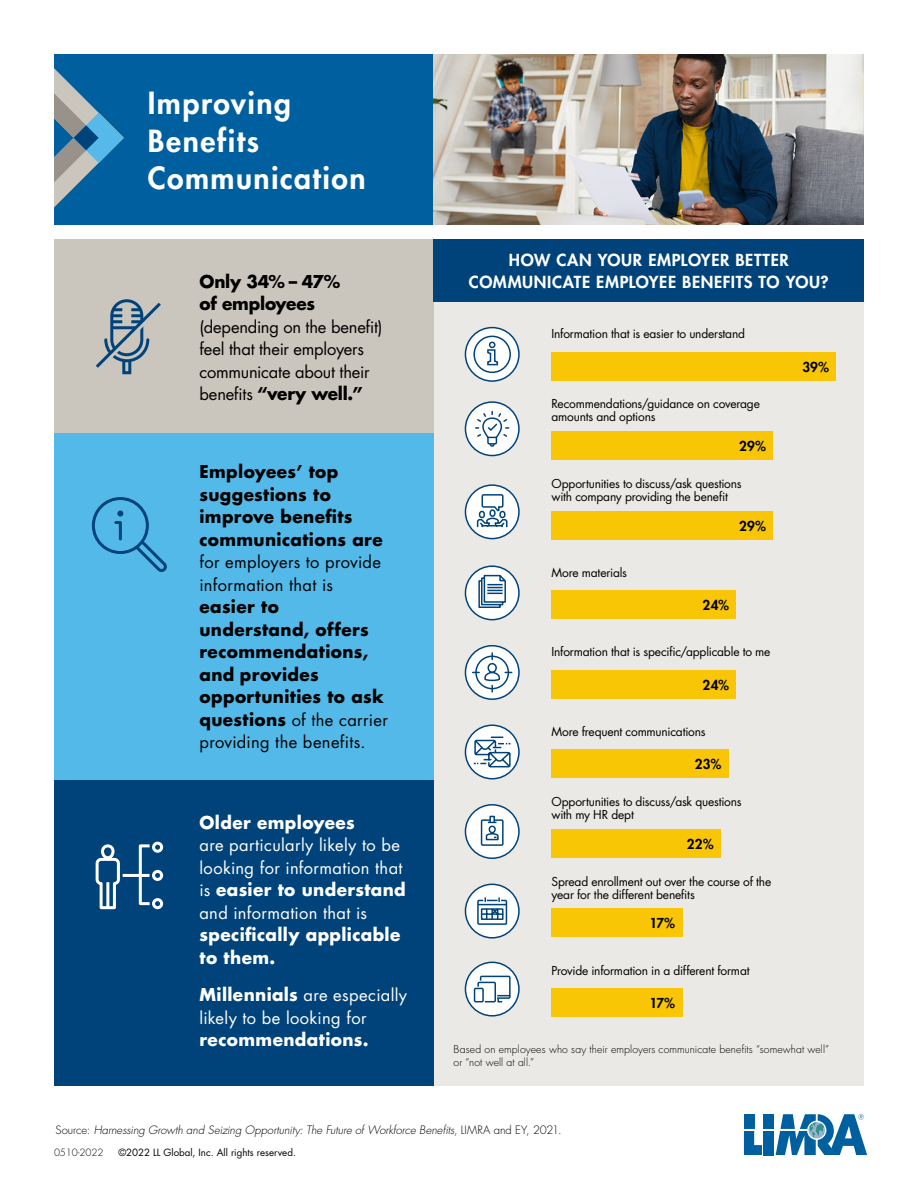
<style>
.page{position:relative;width:918px;height:1188px;background:#fff}
.page>*{position:absolute;margin:0;border:0;box-sizing:border-box;transform-origin:0 0}
.t1{font:800 29.7px/37.5px "Futura Std";letter-spacing:.05em;color:#fff}
.t2{font:700 17.25px/22.5px "Futura Std";letter-spacing:.02em;color:#000}
.t3{font:700 17.25px/22.5px "Futura Std";letter-spacing:.025em;color:#fff}
.t4{font:700 17.25px/22.5px "Futura Std";letter-spacing:-.015em;color:#000}
.t5{font:16.5px/22.5px "Futura Std";letter-spacing:.02em;color:#fff}
.t6{font:16.5px/22.5px "Futura Std";letter-spacing:.005em;color:#000}
.t7{font:16.5px/22.5px "Futura Std";letter-spacing:-.015em;color:#000}
.t8{font:800 16.2px/21.8px "Futura Std";letter-spacing:.035em;color:#fff;text-align:center}
.t9{font:800 13.35px "Futura Std";letter-spacing:.015em;color:#000}
.t10{font:12px/13.5px "Futura Std";letter-spacing:-.015em;color:#000}
.t11{font:italic 300 11.25px "Futura Std";color:#000}
.t12{font:300 10.5px/13.5px "Futura Std";letter-spacing:.01em;color:#000}
.t13{font:9.75px "Futura Std";color:#000}
.t14{font:300 9.75px "Futura Std";letter-spacing:-.01em;color:#000}
.s1{font-weight:400;font-size:16.5px}
.s2{font-weight:700;font-size:17.25px}
.s3{font-style:normal}
</style>
<div class="page">
<div style="left:54px;top:239px;width:810px;height:847px;background:#ebe9e5"></div>
<div style="left:54px;top:54px;width:560px;height:171px;background:#005f9e"></div>
<svg style="left:54px;top:68px;width:70px;height:140px"></svg>
<svg style="left:744px;top:1131px;width:18px;height:24px"></svg>
<div style="left:744px;top:1114px;width:10px;height:15px;background:#005f9e"></div>
<div style="left:764px;top:1114px;width:10px;height:15px;background:#005f9e"></div>
<div style="left:764px;top:1131px;width:10px;height:24px;background:#005f9e"></div>
<svg style="left:776px;top:1114px;width:91px;height:41px"></svg>
<img style="left:434px;top:54px;width:430px;height:171px">
<div style="left:54px;top:239px;width:380px;height:195px;background:#cbc6bd"></div>
<div style="left:54px;top:775px;width:380px;height:311px;background:#00437b"></div>
<div style="left:54px;top:433px;width:380px;height:347px;background:#52b9e9"></div>
<div style="left:434px;top:239px;width:430px;height:63px;background:#00437b"></div>
<div style="left:551px;top:352px;width:285px;height:28px;background:#f9c606"></div>
<div style="left:551px;top:431px;width:222px;height:29px;background:#f9c606"></div>
<div style="left:551px;top:511px;width:222px;height:28px;background:#f9c606"></div>
<div style="left:551px;top:909px;width:132px;height:28px;background:#f9c606"></div>
<div style="left:551px;top:590px;width:185px;height:28px;background:#f9c606"></div>
<div style="left:551px;top:749px;width:178px;height:29px;background:#f9c606"></div>
<div style="left:551px;top:670px;width:185px;height:28px;background:#f9c606"></div>
<div style="left:551px;top:829px;width:170px;height:28px;background:#f9c606"></div>
<div style="left:551px;top:988px;width:132px;height:29px;background:#f9c606"></div>
<div style="left:465px;top:566px;width:54px;height:54px;background:#fff;border-radius:50%"></div>
<div style="left:465px;top:565px;width:55px;height:55px;border:2px solid #00437b;border-radius:50%"></div>
<svg style="left:465px;top:725px;width:54px;height:54px"></svg>
<div style="left:465px;top:725px;width:55px;height:54px;border:2px solid #00437b;border-radius:50%"></div>
<svg style="left:465px;top:646px;width:54px;height:53px"></svg>
<div style="left:465px;top:645px;width:55px;height:55px;border:2px solid #00437b;border-radius:50%"></div>
<div style="left:465px;top:805px;width:54px;height:53px;background:#fff;border-radius:50%"></div>
<div style="left:465px;top:804px;width:55px;height:55px;border:2px solid #00437b;border-radius:50%"></div>
<div style="left:465px;top:884px;width:54px;height:54px;background:#fff;border-radius:50%"></div>
<div style="left:465px;top:884px;width:55px;height:55px;border:2px solid #00437b;border-radius:50%"></div>
<div style="left:465px;top:962px;width:54px;height:54px;background:#fff;border-radius:50%"></div>
<div style="left:465px;top:962px;width:55px;height:55px;border:2px solid #00437b;border-radius:50%"></div>
<svg style="left:465px;top:402px;width:54px;height:54px"></svg>
<div style="left:465px;top:401px;width:55px;height:55px;border:2px solid #00437b;border-radius:50%"></div>
<div style="left:465px;top:485px;width:54px;height:54px;background:#fff;border-radius:50%"></div>
<div style="left:465px;top:484px;width:55px;height:55px;border:2px solid #00437b;border-radius:50%"></div>
<svg style="left:465px;top:328px;width:54px;height:53px"></svg>
<div style="left:465px;top:327px;width:55px;height:55px;border:2px solid #00437b;border-radius:50%"></div>
<svg style="left:473px;top:335px;width:39px;height:39px;background:#cfdbe6"></svg>
<svg style="left:474px;top:410px;width:36px;height:38px"></svg>
<svg style="left:476px;top:494px;width:32px;height:34px"></svg>
<svg style="left:478px;top:574px;width:28px;height:34px"></svg>
<svg style="left:473px;top:653px;width:39px;height:39px;background:#cedbe5"></svg>
<div style="left:481px;top:819px;width:23px;height:27px;border:2px solid #00437b"></div>
<div style="left:489px;top:816px;width:6px;height:7px;border:2px solid #00437b"></div>
<svg style="left:485px;top:822px;width:14px;height:19px"></svg>
<svg style="left:477px;top:898px;width:31px;height:27px"></svg>
<svg style="left:472px;top:736px;width:40px;height:32px"></svg>
<svg style="left:473px;top:975px;width:38px;height:28px"></svg>
<svg style="left:95px;top:299px;width:66px;height:76px"></svg>
<div style="left:101px;top:844px;width:14px;height:15px;border:3px solid #fff;border-radius:50%"></div>
<div style="left:96px;top:858px;width:24px;height:27px;border:3px solid #fff;border-radius:4px"></div>
<svg style="left:122px;top:841px;width:42px;height:69px"></svg>
<div style="left:139px;top:844px;width:12px;height:61px;border:3px solid #fff"></div>
<hr style="left:106px;top:882px;width:3px;height:26px;background:#fff">
<svg style="left:91px;top:497px;width:76px;height:75px"></svg>
<h1 class="t1" style="left:148px;top:85px;width:219px">Improving<br>Benefits<br>Communication</h1>
<h2 class="t4" style="left:200px;top:270px;width:142px">Only 34% – 47% of employees</h2>
<h3 class="t7" style="left:199px;top:315px;width:184px">(depending on the benefit) feel that their employers communicate about their</h3>
<h2 class="t4" style="left:199px;top:382px;width:165px"><span class="s1">benefits</span> “very well.”</h2>
<h2 class="t2" style="left:200px;top:461px;width:185px">Employees’ top suggestions to improve benefits communications are</h2>
<h3 class="t6" style="left:200px;top:551px;width:183px">for employers to provide information that is</h3>
<h2 class="t2" style="left:200px;top:596px;width:186px">easier to understand, offers recommendations, and provides opportunities to ask</h2>
<h3 class="t6" style="left:200px;top:709px;width:190px"><span class="s2">questions</span> of the carrier providing the benefits.</h3>
<h2 class="t3" style="left:200px;top:811px;width:157px">Older employees</h2>
<h3 class="t5" style="left:200px;top:834px;width:205px">are particularly likely to be looking for information that</h3>
<h2 class="t3" style="left:200px;top:878px;width:208px"><span class="s1">is</span> easier to understand</h2>
<h3 class="t5" style="left:200px;top:902px;width:169px">and information that is</h3>
<h2 class="t3" style="left:200px;top:923px;width:202px">specifically applicable to them.</h2>
<h3 class="t5" style="left:199px;top:984px;width:209px"><span class="s2">Millennials</span> are especially likely to be looking for</h3>
<h2 class="t3" style="left:200px;top:1028px;width:171px">recommendations.</h2>
<h3 class="t8" style="left:469px;top:249px;width:361px">HOW CAN YOUR EMPLOYER BETTER<br>COMMUNICATE EMPLOYEE BENEFITS TO YOU?</h3>
<p class="t10" style="left:551px;top:327px;width:195px">Information that is easier to understand</p>
<p class="t9" style="left:802px;top:358px;width:28px">39%</p>
<p class="t10" style="left:551px;top:397px;width:210px">Recommendations/guidance on coverage amounts and options</p>
<p class="t9" style="left:739px;top:438px;width:28px">29%</p>
<p class="t10" style="left:551px;top:477px;width:192px">Opportunities to discuss/ask questions with company providing the benefit</p>
<p class="t10" style="left:551px;top:566px;width:77px">More materials</p>
<p class="t9" style="left:739px;top:517px;width:28px">29%</p>
<p class="t9" style="left:703px;top:596px;width:28px">24%</p>
<p class="t10" style="left:551px;top:645px;width:221px">Information that is specific/applicable to me</p>
<p class="t9" style="left:703px;top:676px;width:28px">24%</p>
<p class="t10" style="left:551px;top:725px;width:156px">More frequent communications</p>
<p class="t9" style="left:695px;top:756px;width:28px">23%</p>
<p class="t10" style="left:551px;top:795px;width:192px">Opportunities to discuss/ask questions with my HR dept</p>
<p class="t9" style="left:687px;top:835px;width:28px">22%</p>
<p class="t10" style="left:551px;top:875px;width:221px">Spread enrollment out over the course of the year for the different benefits</p>
<p class="t9" style="left:649px;top:915px;width:27px">17%</p>
<p class="t10" style="left:551px;top:964px;width:200px">Provide information in a different format</p>
<p class="t9" style="left:649px;top:994px;width:27px">17%</p>
<p class="t12" style="left:454px;top:1042px;width:377px">Based on employees who say their employers communicate benefits “somewhat well” or “not well at all.”</p>
<p class="t11" style="left:56px;top:1123px;width:508px"><span class="s3">Source:</span> Harnessing Growth and Seizing Opportunity: The Future of Workforce Benefits, <span class="s3">LIMRA and EY, 2021.</span></p>
<p class="t14" style="left:54px;top:1146px;width:51px">0510-2022</p>
<p class="t13" style="left:118px;top:1146px;width:179px">©2022 LL Global, Inc. All rights reserved.</p>
</div>
